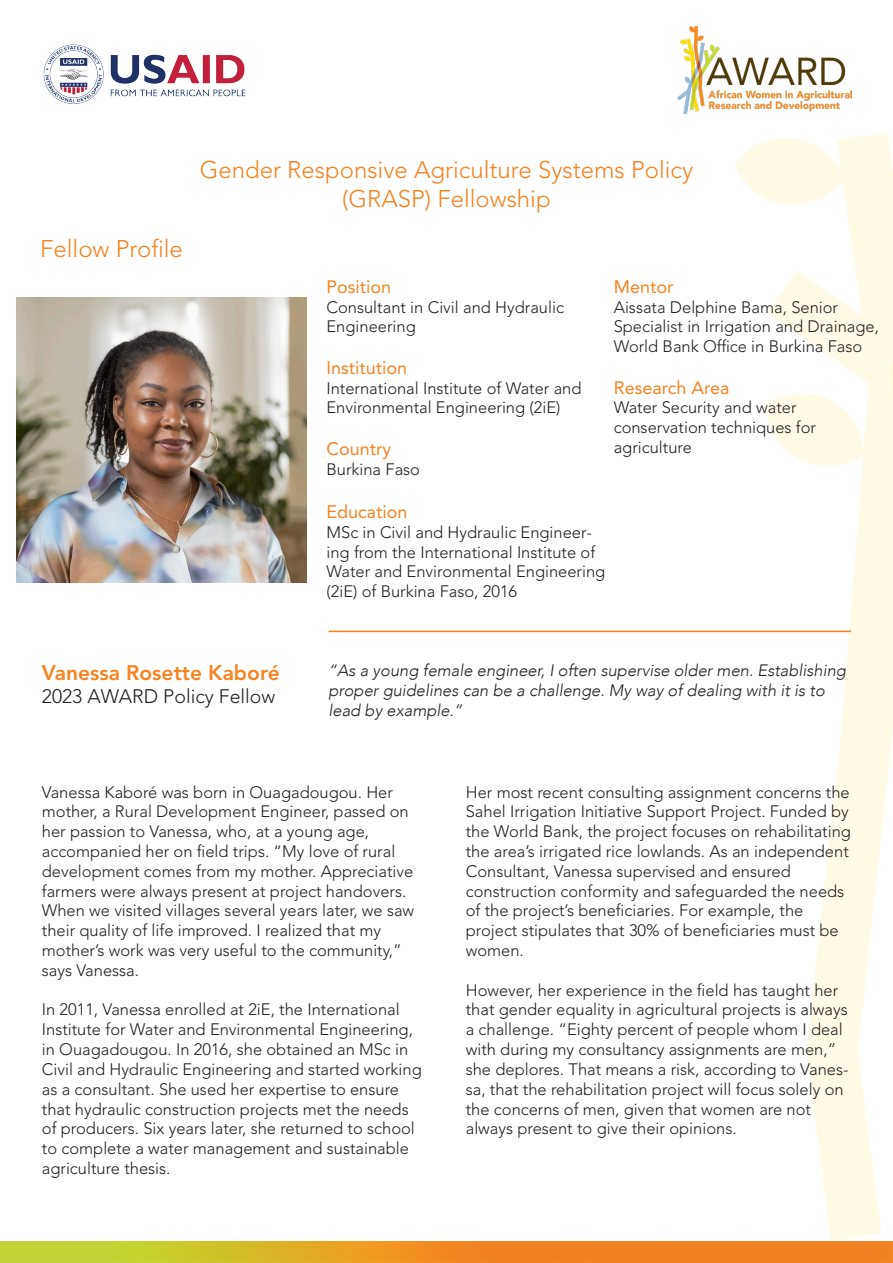
<style>
.page{position:relative;width:893px;height:1263px;background:#fff}
.page>*{position:absolute;margin:0;border:0;box-sizing:border-box;transform-origin:0 0}
.t1{font:300 24px/28.8px "Avenir LT Std";color:#f58320;text-align:center}
.t2{font:800 21px "Avenir LT Std";color:#f58320}
.t3{font:300 19.5px "Avenir LT Std";color:#231f20}
.t4{font:18px "Avenir LT Std";color:#f58320}
.t5{font:300 16.5px/19.8px "Avenir LT Std";color:#231f20}
.t6{font:italic 300 16.5px/19.8px "Avenir";color:#231f20}
</style>
<div class="page">
<svg style="left:734px;top:133px;width:157px;height:1107px"></svg>
<svg style="left:891px;top:160px;width:2px;height:583px"></svg>
<img style="left:43px;top:44px;width:203px;height:60px">
<img style="left:677px;top:26px;width:174px;height:87px">
<hr style="left:329px;top:631px;width:522px;height:1px;background:#f58320">
<img style="left:0;top:1242px;width:893px;height:21px">
<img style="left:17px;top:298px;width:290px;height:284px">
<h1 class="t1" style="left:40px;top:235px;width:144px">Fellow Profile</h1>
<h1 class="t1" style="left:200px;top:156px;width:495px">Gender Responsive Agriculture Systems Policy (GRASP) Fellowship</h1>
<p class="t4" style="left:326px;top:276px;width:66px">Position</p>
<p class="t5" style="left:326px;top:297px;width:239px">Consultant in Civil and Hydraulic<br>Engineering</p>
<p class="t4" style="left:326px;top:357px;width:82px">Institution</p>
<p class="t5" style="left:326px;top:378px;width:256px">International Institute of Water and<br>Environmental Engineering (2iE)</p>
<p class="t4" style="left:326px;top:438px;width:66px">Country</p>
<p class="t5" style="left:326px;top:459px;width:95px">Burkina Faso</p>
<p class="t4" style="left:326px;top:501px;width:83px">Education</p>
<p class="t5" style="left:326px;top:522px;width:280px">MSc in Civil and Hydraulic Engineer&shy;ing from the International Institute of Water and Environmental Engineering (2iE) of Burkina Faso, 2016</p>
<p class="t4" style="left:614px;top:276px;width:61px">Mentor</p>
<p class="t5" style="left:614px;top:297px;width:267px">Aissata Delphine Bama, Senior<br>Specialist in Irrigation and Drainage,<br>World Bank Office in Burkina Faso</p>
<p class="t4" style="left:614px;top:377px;width:117px">Research Area</p>
<p class="t5" style="left:614px;top:398px;width:204px">Water Security and water conservation techniques for agriculture</p>
<p class="t2" style="left:42px;top:660px;width:239px">Vanessa Rosette Kaboré</p>
<p class="t3" style="left:42px;top:685px;width:235px">2023 AWARD Policy Fellow</p>
<p class="t6" style="left:329px;top:660px;width:519px">“As a young female engineer, I often supervise older men. Establishing proper guidelines can be a challenge. My way of dealing with it is to lead by example.”</p>
<p class="t5" style="left:42px;top:782px;width:374px">Vanessa Kaboré was born in Ouagadougou. Her mother, a Rural Development Engineer, passed on her passion to Vanessa, who, at a young age, accompanied her on field trips. “My love of rural development comes from my mother. Appreciative farmers were always present at project handovers.<br>When we visited villages several years later, we saw their quality of life improved. I realized that my mother’s work was very useful to the community,” says Vanessa.</p>
<p class="t5" style="left:42px;top:1000px;width:381px">In 2011, Vanessa enrolled at 2iE, the International Institute for Water and Environmental Engineering, in Ouagadougou. In 2016, she obtained an MSc in Civil and Hydraulic Engineering and started working as a consultant. She used her expertise to ensure that hydraulic construction projects met the needs of producers. Six years later, she returned to school to complete a water management and sustainable agriculture thesis.</p>
<p class="t5" style="left:466px;top:782px;width:387px">Her most recent consulting assignment concerns the Sahel Irrigation Initiative Support Project. Funded by the World Bank, the project focuses on rehabilitating the area’s irrigated rice lowlands. As an independent Consultant, Vanessa supervised and ensured construction conformity and safeguarded the needs of the project’s beneficiaries. For example, the project stipulates that 30% of beneficiaries must be women.</p>
<p class="t5" style="left:466px;top:980px;width:384px">However, her experience in the field has taught her that gender equality in agricultural projects is always a challenge. “Eighty percent of people whom I deal with during my consultancy assignments are men,” she deplores. That means a risk, according to Vanes&shy;sa, that the rehabilitation project will focus solely on the concerns of men, given that women are not always present to give their opinions.</p>
</div>
